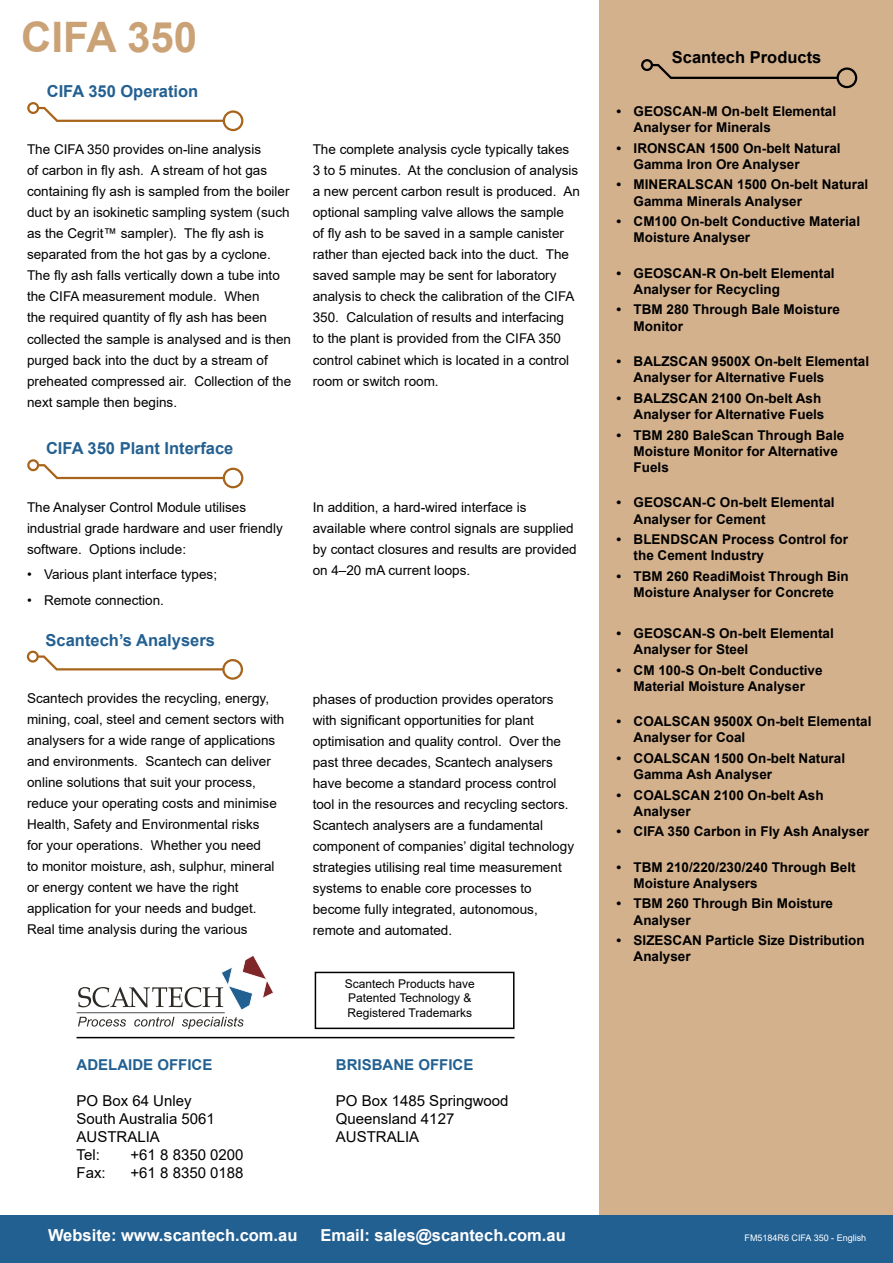
<style>
.page{position:relative;width:893px;height:1263px;background:#fff}
.page>*{position:absolute;margin:0;border:0;box-sizing:border-box;transform-origin:0 0}
.t1{font:700 42px "Arial";color:#caa276}
.t2{font:700 16.5px "Arial";color:#236092}
.t3{font:700 16.5px "Arial";color:#fff}
.t4{font:700 16.5px "Arial";color:#000}
.t5{font:15px/18px "Arial";color:#000}
.t6{font:700 15px "Arial";color:#236092}
.t7{font:13.5px/21px "Arial";color:#000}
.t8{font:700 13.5px/16.2px "Arial";color:#000}
.t9{font:12px/14.4px "Arial";color:#000}
.t10{font:9px "Arial";color:#fff}
</style>
<div class="page">
<div style="left:600px;top:0;width:293px;height:1225px;background:#d3b18d"></div>
<div style="left:0;top:1215px;width:893px;height:48px;background:#236092"></div>
<svg style="left:27px;top:102px;width:216px;height:29px"></svg>
<svg style="left:27px;top:459px;width:216px;height:29px"></svg>
<svg style="left:27px;top:651px;width:216px;height:29px"></svg>
<svg style="left:78px;top:1017px;width:48px;height:9px"></svg>
<svg style="left:134px;top:1017px;width:41px;height:9px"></svg>
<svg style="left:182px;top:1017px;width:62px;height:12px"></svg>
<svg style="left:78px;top:955px;width:196px;height:55px"></svg>
<hr style="left:77px;top:1012px;width:148px;height:1px;background:#2d2a26">
<div style="left:315px;top:972px;width:199px;height:57px;border:2px solid #000"></div>
<hr style="left:77px;top:1037px;width:437px;height:1px;background:#000">
<svg style="left:641px;top:59px;width:216px;height:29px"></svg>
<h1 class="t1" style="left:21px;top:7px;width:177px">CIFA 350</h1>
<p class="t2" style="left:47px;top:80px;width:153px">CIFA 350 Operation</p>
<p class="t7" style="left:27px;top:139px;width:266px">The CIFA 350 provides on-line analysis<br>of carbon in fly ash. A stream of hot gas containing fly ash is sampled from the boiler duct by an isokinetic sampling system (such as the Cegrit™ sampler). The fly ash is separated from the hot gas by a cyclone.<br>The fly ash falls vertically down a tube into the CIFA measurement module. When<br>the required quantity of fly ash has been collected the sample is analysed and is then purged back into the duct by a stream of preheated compressed air. Collection of the next sample then begins.</p>
<p class="t2" style="left:46px;top:437px;width:189px">CIFA 350 Plant Interface</p>
<p class="t7" style="left:27px;top:496px;width:257px">The Analyser Control Module utilises industrial grade hardware and user friendly software. Options include:</p>
<p class="t7" style="left:27px;top:564px;width:192px">• Various plant interface types;</p>
<p class="t7" style="left:27px;top:589px;width:139px">• Remote connection.</p>
<p class="t2" style="left:46px;top:628px;width:171px">Scantech’s Analysers</p>
<p class="t7" style="left:313px;top:139px;width:269px">The complete analysis cycle typically takes 3 to 5 minutes. At the conclusion of analysis a new percent carbon result is produced. An optional sampling valve allows the sample<br>of fly ash to be saved in a sample canister rather than ejected back into the duct. The saved sample may be sent for laboratory analysis to check the calibration of the CIFA 350. Calculation of results and interfacing<br>to the plant is provided from the CIFA 350 control cabinet which is located in a control room or switch room.</p>
<p class="t7" style="left:313px;top:496px;width:266px">In addition, a hard-wired interface is available where control signals are supplied by contact closures and results are provided on 4–20 mA current loops.</p>
<p class="t7" style="left:27px;top:688px;width:259px">Scantech provides the recycling, energy, mining, coal, steel and cement sectors with analysers for a wide range of applications and environments. Scantech can deliver online solutions that suit your process, reduce your operating costs and minimise Health, Safety and Environmental risks<br>for your operations. Whether you need<br>to monitor moisture, ash, sulphur, mineral or energy content we have the right application for your needs and budget.<br>Real time analysis during the various</p>
<p class="t7" style="left:313px;top:688px;width:263px">phases of production provides operators with significant opportunities for plant optimisation and quality control. Over the past three decades, Scantech analysers have become a standard process control tool in the resources and recycling sectors.<br>Scantech analysers are a fundamental component of companies’ digital technology strategies utilising real time measurement systems to enable core processes to become fully integrated, autonomous, remote and automated.</p>
<p class="t6" style="left:77px;top:1054px;width:137px">ADELAIDE OFFICE</p>
<p class="t5" style="left:77px;top:1091px;width:140px">PO Box 64 Unley<br>South Australia 5061<br>AUSTRALIA<br>Tel:</p>
<p class="t5" style="left:131px;top:1145px;width:115px">+61 8 8350 0200</p>
<p class="t5" style="left:77px;top:1163px;width:31px">Fax:</p>
<p class="t5" style="left:131px;top:1163px;width:115px">+61 8 8350 0188</p>
<p class="t9" style="left:345px;top:976px;width:132px">Scantech Products have<br>Patented Technology &amp;<br>Registered Trademarks</p>
<p class="t6" style="left:336px;top:1054px;width:139px">BRISBANE OFFICE</p>
<p class="t5" style="left:336px;top:1092px;width:174px">PO Box 1485 Springwood<br>Queensland 4127<br>AUSTRALIA</p>
<p class="t4" style="left:672px;top:46px;width:151px">Scantech Products</p>
<p class="t8" style="left:634px;top:103px;width:204px;text-indent:-17px">• GEOSCAN-M On-belt Elemental<br>Analyser for Minerals</p>
<p class="t8" style="left:634px;top:140px;width:209px;text-indent:-17px">• IRONSCAN 1500 On-belt Natural<br>Gamma Iron Ore Analyser</p>
<p class="t8" style="left:634px;top:177px;width:236px;text-indent:-17px">• MINERALSCAN 1500 On-belt Natural<br>Gamma Minerals Analyser</p>
<p class="t8" style="left:634px;top:213px;width:228px;text-indent:-17px">• CM100 On-belt Conductive Material<br>Moisture Analyser</p>
<p class="t8" style="left:634px;top:265px;width:203px;text-indent:-17px">• GEOSCAN-R On-belt Elemental<br>Analyser for Recycling</p>
<p class="t8" style="left:634px;top:302px;width:208px;text-indent:-17px">• TBM 280 Through Bale Moisture<br>Monitor</p>
<p class="t8" style="left:634px;top:353px;width:237px;text-indent:-17px">• BALZSCAN 9500X On-belt Elemental<br>Analyser for Alternative Fuels</p>
<p class="t8" style="left:617px;top:390px;width:209px;text-align:right">• BALZSCAN 2100 On-belt Ash<br>Analyser for Alternative Fuels</p>
<p class="t8" style="left:634px;top:427px;width:212px;text-indent:-17px">• TBM 280 BaleScan Through Bale<br>Moisture Monitor for Alternative<br>Fuels</p>
<p class="t8" style="left:634px;top:495px;width:203px;text-indent:-17px">• GEOSCAN-C On-belt Elemental<br>Analyser for Cement</p>
<p class="t8" style="left:634px;top:531px;width:216px;text-indent:-17px">• BLENDSCAN Process Control for the Cement Industry</p>
<p class="t8" style="left:617px;top:568px;width:234px;text-align:center">• TBM 260 ReadiMoist Through Bin<br>Moisture Analyser for Concrete</p>
<p class="t8" style="left:634px;top:625px;width:202px;text-indent:-17px">• GEOSCAN-S On-belt Elemental<br>Analyser for Steel</p>
<p class="t8" style="left:617px;top:662px;width:208px;text-align:center">• CM 100-S On-belt Conductive<br>Material Moisture Analyser</p>
<p class="t8" style="left:634px;top:713px;width:239px;text-indent:-17px">• COALSCAN 9500X On-belt Elemental<br>Analyser for Coal</p>
<p class="t8" style="left:634px;top:750px;width:213px;text-indent:-17px">• COALSCAN 1500 On-belt Natural<br>Gamma Ash Analyser</p>
<p class="t8" style="left:634px;top:787px;width:192px;text-indent:-17px">• COALSCAN 2100 On-belt Ash<br>Analyser</p>
<p class="t8" style="left:617px;top:823px;width:254px">• CIFA 350 Carbon in Fly Ash Analyser</p>
<p class="t8" style="left:634px;top:859px;width:224px;text-indent:-17px">• TBM 210/220/230/240 Through Belt<br>Moisture Analysers</p>
<p class="t8" style="left:634px;top:896px;width:201px;text-indent:-17px">• TBM 260 Through Bin Moisture<br>Analyser</p>
<p class="t8" style="left:634px;top:932px;width:233px;text-indent:-17px">• SIZESCAN Particle Size Distribution<br>Analyser</p>
<p class="t3" style="left:48px;top:1223px;width:251px">Website: www.scantech.com.au</p>
<p class="t3" style="left:320px;top:1223px;width:247px">Email: sales@scantech.com.au</p>
<p class="t10" style="left:745px;top:1232px;width:123px">FM5184R6 CIFA 350 - English</p>
</div>
